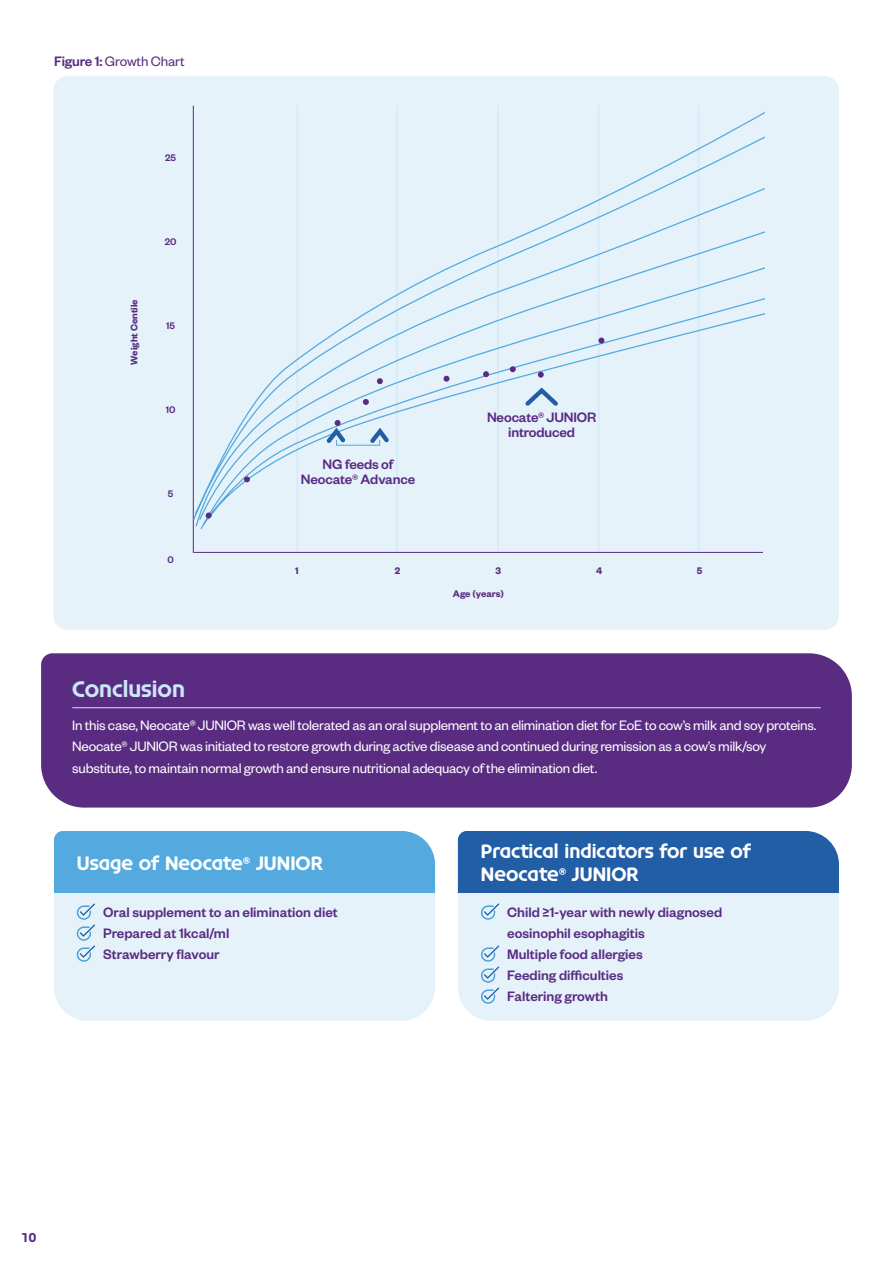
<style>
.page{position:relative;width:893px;height:1263px;background:#fff}
.page>*{position:absolute;margin:0;border:0;box-sizing:border-box;transform-origin:0 0}
.t1{font:700 21px "Constellation TL Pro";color:#cce6f6}
.t2{font:700 18px/22.5px "Constellation TL Pro";color:#fff}
.t3{font:15px/21px "Founders Grotesk";letter-spacing:-.015em;color:#fff}
.t4{font:500 15px/21px "Founders Grotesk";color:#592c82}
.t5{font:15px "Founders Grotesk";letter-spacing:-.01em;color:#592c82}
.t6{font:700 12px "Constellation TL Pro";color:#592c82}
.t7{font:600 10.5px "Founders Grotesk";color:#592c82}
.t8{font:500 10.5px "Founders Grotesk";color:#592c82}
.s1{font-weight:500}
</style>
<div class="page">
<div style="left:41px;top:653px;width:811px;height:154px;background:#592c82"></div>
<div style="left:54px;top:893px;width:381px;height:128px;background:#e6f2fa"></div>
<div style="left:54px;top:831px;width:381px;height:62px;background:#54aadf"></div>
<div style="left:458px;top:893px;width:381px;height:128px;background:#e6f2fa"></div>
<div style="left:458px;top:831px;width:381px;height:62px;background:#225ea6"></div>
<hr style="left:72px;top:707px;width:749px;height:1px;background:#cce6f6">
<div style="left:53px;top:76px;width:786px;height:554px;background:#e6f2fa;border-radius:14px"></div>
<svg style="left:76px;top:903px;width:19px;height:59px"></svg>
<svg style="left:480px;top:903px;width:19px;height:17px"></svg>
<svg style="left:480px;top:945px;width:19px;height:59px"></svg>
<hr style="left:297px;top:106px;width:1px;height:446px;background:#cce6f6">
<hr style="left:598px;top:106px;width:1px;height:446px;background:#cce6f6">
<hr style="left:396px;top:106px;width:1px;height:446px;background:#cce6f6">
<hr style="left:497px;top:106px;width:1px;height:446px;background:#cce6f6">
<hr style="left:194px;top:552px;width:569px;height:1px;background:#592c82">
<hr style="left:193px;top:106px;width:1px;height:447px;background:#592c82">
<hr style="left:698px;top:106px;width:1px;height:446px;background:#cce6f6">
<svg style="left:193px;top:107px;width:571px;height:423px"></svg>
<svg style="left:363px;top:399px;width:6px;height:6px"></svg>
<svg style="left:244px;top:476px;width:6px;height:6px"></svg>
<svg style="left:206px;top:512px;width:6px;height:6px"></svg>
<svg style="left:443px;top:376px;width:6px;height:6px"></svg>
<svg style="left:483px;top:371px;width:6px;height:6px"></svg>
<svg style="left:510px;top:366px;width:6px;height:6px"></svg>
<svg style="left:538px;top:372px;width:6px;height:6px"></svg>
<svg style="left:377px;top:378px;width:6px;height:6px"></svg>
<svg style="left:598px;top:338px;width:6px;height:5px"></svg>
<svg style="left:323px;top:420px;width:26px;height:27px"></svg>
<p class="t5" style="left:54px;top:52px;width:132px"><span class="s1">Figure 1:</span> Growth Chart</p>
<p class="t8" style="left:165px;top:151px;width:12px">25</p>
<p class="t7" style="left:127px;top:365px;width:67px;rotate:-90deg">Weight Centile</p>
<p class="t8" style="left:165px;top:235px;width:13px">20</p>
<p class="t8" style="left:166px;top:319px;width:10px">15</p>
<p class="t8" style="left:166px;top:403px;width:11px">10</p>
<p class="t8" style="left:168px;top:487px;width:7px">5</p>
<p class="t8" style="left:167px;top:553px;width:8px">0</p>
<p class="t4" style="left:323px;top:453px;width:72px">NG feeds of</p>
<p class="t4" style="left:301px;top:468px;width:116px">Neocate® Advance</p>
<p class="t4" style="left:487px;top:406px;width:111px">Neocate® JUNIOR</p>
<p class="t4" style="left:508px;top:421px;width:68px">introduced</p>
<p class="t7" style="left:295px;top:564px;width:5px">1</p>
<p class="t7" style="left:395px;top:564px;width:7px">2</p>
<p class="t7" style="left:496px;top:564px;width:7px">3</p>
<p class="t7" style="left:596px;top:564px;width:8px">4</p>
<p class="t7" style="left:697px;top:564px;width:7px">5</p>
<p class="t7" style="left:453px;top:587px;width:53px">Age (years)</p>
<p class="t1" style="left:72px;top:675px;width:114px">Conclusion</p>
<p class="t3" style="left:72px;top:714px;width:746px">In this case, Neocate® JUNIOR was well tolerated as an oral supplement to an elimination diet for EoE to cow’s milk and soy proteins.<br>Neocate® JUNIOR was initiated to restore growth during active disease and continued during remission as a cow’s milk/soy substitute, to maintain normal growth and ensure nutritional adequacy of the elimination diet.</p>
<p class="t2" style="left:77px;top:851px;width:248px">Usage of Neocate® JUNIOR</p>
<p class="t2" style="left:481px;top:840px;width:272px">Practical indicators for use of<br>Neocate® JUNIOR</p>
<p class="t4" style="left:103px;top:900px;width:236px">Oral supplement to an elimination diet</p>
<p class="t4" style="left:103px;top:921px;width:128px">Prepared at 1kcal/ml</p>
<p class="t4" style="left:103px;top:942px;width:118px">Strawberry flavour</p>
<p class="t4" style="left:507px;top:900px;width:217px">Child ≥1-year with newly diagnosed eosinophil esophagitis</p>
<p class="t4" style="left:507px;top:942px;width:137px">Multiple food allergies</p>
<p class="t4" style="left:507px;top:963px;width:118px">Feeding difficulties</p>
<p class="t4" style="left:507px;top:984px;width:102px">Faltering growth</p>
<p class="t6" style="left:21px;top:1229px;width:17px">10</p>
</div>
